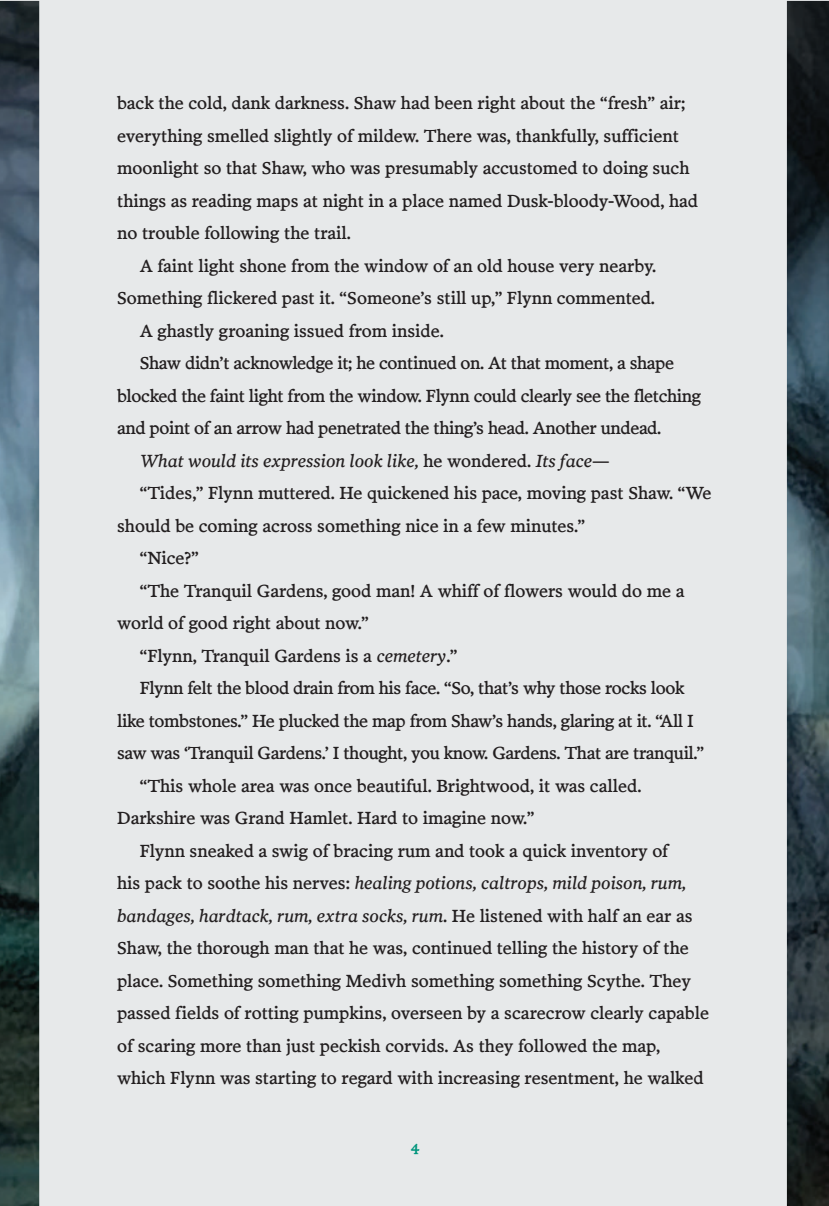
<style>
.page{position:relative;width:829px;height:1206px;background:#fff}
.page>*{position:absolute;margin:0;border:0;box-sizing:border-box;transform-origin:0 0}
.t1{font:17.75px/32.5px "Poynter Text Roman Four";color:#231f20}
.t2{font:17.75px "Poynter Text Roman Four";letter-spacing:-.02em;color:#231f20}
.t3{font:17.75px/32.5px "Poynter Text Italic Three";color:#231f20}
.t4{font:17.75px "Trattatello";color:#00957c}
.s1{font-family:"Poynter Text Roman Four"}
.s2{font-family:"Poynter Text Italic Three"}
</style>
<div class="page">
<img style="left:0;top:1px;width:828px;height:1205px">
<p class="t1" style="left:117px;top:86px;width:569px">back the cold, dank darkness. Shaw had been right about the “fresh” air;</p>
<p class="t1" style="left:117px;top:119px;width:563px">everything smelled slightly of mildew. There was, thankfully, sufficient</p>
<p class="t1" style="left:117px;top:151px;width:573px">moonlight so that Shaw, who was presumably accustomed to doing such</p>
<p class="t1" style="left:117px;top:184px;width:582px">things as reading maps at night in a place named Dusk-bloody-Wood, had</p>
<p class="t1" style="left:117px;top:216px;width:235px">no trouble following the trail.</p>
<p class="t1" style="left:140px;top:249px;width:517px">A faint light shone from the window of an old house very nearby.</p>
<p class="t1" style="left:117px;top:281px;width:539px">Something flickered past it. “Someone’s still up,” Flynn commented.</p>
<p class="t1" style="left:140px;top:314px;width:305px">A ghastly groaning issued from inside.</p>
<p class="t2" style="left:140px;top:352px;width:535px">Shaw didn’t acknowledge it; he continued on. At that moment, a shape</p>
<p class="t2" style="left:117px;top:384px;width:585px">blocked the faint light from the window. Flynn could clearly see the fletching</p>
<p class="t2" style="left:117px;top:417px;width:545px">and point of an arrow had penetrated the thing’s head. Another undead.</p>
<p class="t3" style="left:140px;top:446px;width:471px">What would its expression look like, <span class="s1">he wondered.</span> Its face<span class="s1">—</span></p>
<p class="t1" style="left:140px;top:476px;width:573px">“Tides,” Flynn muttered. He quickened his pace, moving past Shaw. “We</p>
<p class="t1" style="left:117px;top:509px;width:469px">should be coming across something nice in a few minutes.”</p>
<p class="t1" style="left:140px;top:541px;width:60px">“Nice?”</p>
<p class="t1" style="left:140px;top:574px;width:546px">“The Tranquil Gardens, good man! A whiff of flowers would do me a</p>
<p class="t1" style="left:117px;top:606px;width:253px">world of good right about now.”</p>
<p class="t1" style="left:140px;top:639px;width:319px">“Flynn, Tranquil Gardens is a <span class="s2">cemetery</span>.”</p>
<p class="t2" style="left:140px;top:677px;width:546px">Flynn felt the blood drain from his face. “So, that’s why those rocks look</p>
<p class="t2" style="left:117px;top:709px;width:577px">like tombstones.” He plucked the map from Shaw’s hands, glaring at it. “All I</p>
<p class="t2" style="left:117px;top:742px;width:588px">saw was ‘Tranquil Gardens.’ I thought, you know. Gardens. That are tranquil.”</p>
<p class="t1" style="left:140px;top:769px;width:503px">“This whole area was once beautiful. Brightwood, it was called.</p>
<p class="t1" style="left:117px;top:801px;width:418px">Darkshire was Grand Hamlet. Hard to imagine now.”</p>
<p class="t1" style="left:140px;top:834px;width:530px">Flynn sneaked a swig of bracing rum and took a quick inventory of</p>
<p class="t3" style="left:117px;top:868px;width:576px"><span class="s1">his pack to soothe his nerves:</span> healing potions, caltrops, mild poison, rum, bandages, hardtack, rum, extra socks, rum<span class="s1">. He listened with half an ear as</span></p>
<p class="t1" style="left:117px;top:931px;width:593px">Shaw, the thorough man that he was, continued telling the history of the place. Something something Medivh something something Scythe. They passed fields of rotting pumpkins, overseen by a scarecrow clearly capable of scaring more than just peckish corvids. As they followed the map, which Flynn was starting to regard with increasing resentment, he walked</p>
<p class="t4" style="left:410px;top:1138px;width:10px">4</p>
</div>
